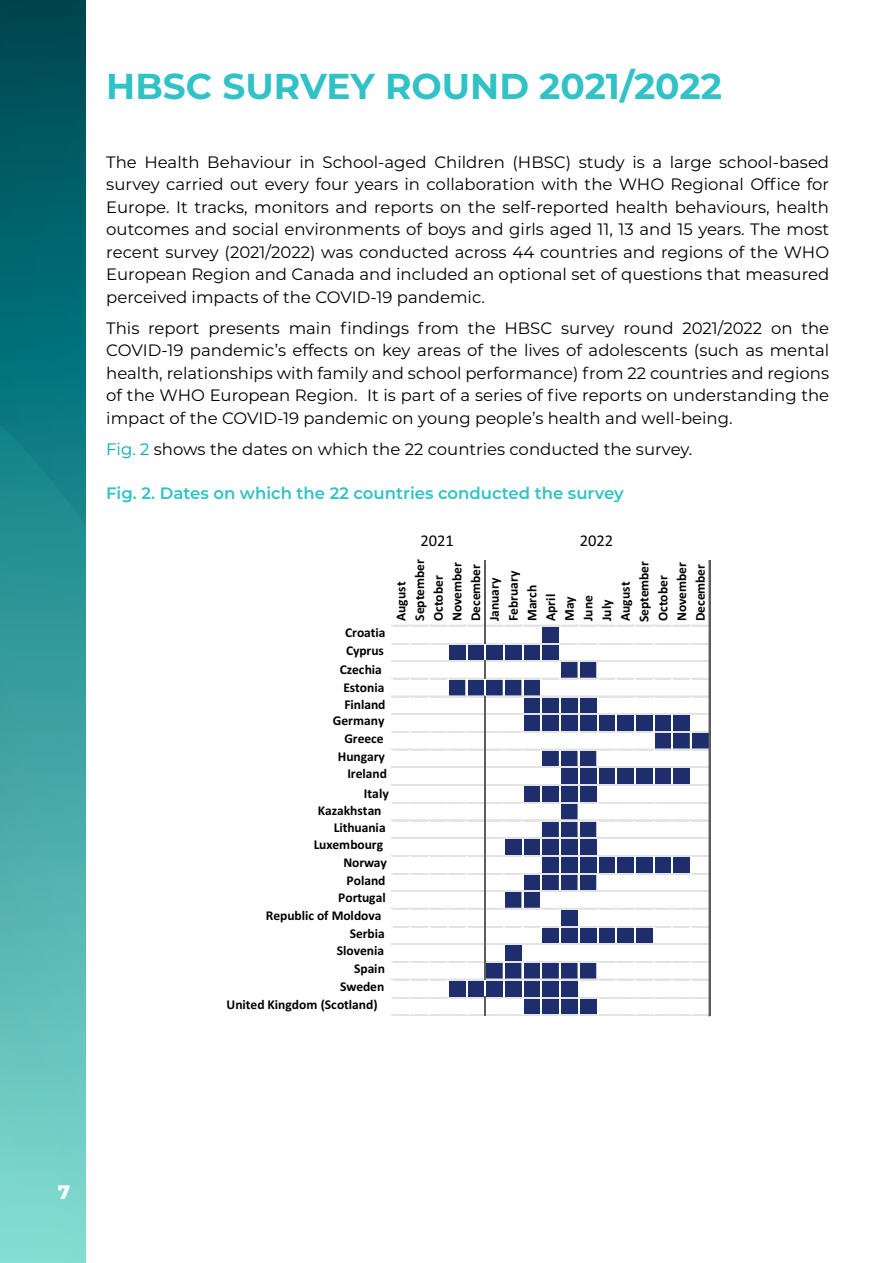
<style>
.page{position:relative;width:893px;height:1263px;background:#fff}
.page>*{position:absolute;margin:0;border:0;box-sizing:border-box;transform-origin:0 0}
.t1{font:700 36px "Montserrat";color:#30c2c6}
.t2{font:800 19.5px "Montserrat";color:#fff}
.main_text{font:16.5px/22.5px "Montserrat";color:#000;text-align:justify}
.t3{font:600 16.5px "Montserrat";color:#30c2c6}
.t4{font:16.5px "Calibri";color:#000}
.t5{font:700 13.65px "Calibri";color:#000}
.t6{font:700 13.5px/18.8px "Calibri";letter-spacing:-.005em;color:#000}
.s1{color:#00aaae}
</style>
<div class="page">
<svg style="left:0;top:0;width:85px;height:409px;background:#005f68"></svg>
<svg style="left:0;top:409px;width:85px;height:854px;background:#4badab"></svg>
<div style="left:541px;top:626px;width:19px;height:18px;background:#1e2d6b"></div>
<div style="left:448px;top:644px;width:112px;height:17px;background:#1e2d6b"></div>
<div style="left:560px;top:661px;width:38px;height:18px;background:#1e2d6b"></div>
<div style="left:448px;top:679px;width:94px;height:18px;background:#1e2d6b"></div>
<div style="left:523px;top:697px;width:75px;height:18px;background:#1e2d6b"></div>
<div style="left:523px;top:714px;width:168px;height:18px;background:#1e2d6b"></div>
<div style="left:654px;top:732px;width:56px;height:18px;background:#1e2d6b"></div>
<div style="left:541px;top:750px;width:57px;height:18px;background:#1e2d6b"></div>
<div style="left:560px;top:767px;width:131px;height:18px;background:#1e2d6b"></div>
<div style="left:523px;top:785px;width:75px;height:18px;background:#1e2d6b"></div>
<div style="left:560px;top:803px;width:19px;height:18px;background:#1e2d6b"></div>
<div style="left:541px;top:820px;width:57px;height:18px;background:#1e2d6b"></div>
<div style="left:504px;top:838px;width:94px;height:18px;background:#1e2d6b"></div>
<div style="left:541px;top:856px;width:150px;height:18px;background:#1e2d6b"></div>
<div style="left:523px;top:874px;width:75px;height:17px;background:#1e2d6b"></div>
<div style="left:504px;top:891px;width:38px;height:18px;background:#1e2d6b"></div>
<div style="left:560px;top:909px;width:19px;height:18px;background:#1e2d6b"></div>
<div style="left:541px;top:927px;width:113px;height:18px;background:#1e2d6b"></div>
<div style="left:504px;top:944px;width:19px;height:18px;background:#1e2d6b"></div>
<div style="left:485px;top:962px;width:113px;height:18px;background:#1e2d6b"></div>
<div style="left:448px;top:980px;width:131px;height:18px;background:#1e2d6b"></div>
<div style="left:523px;top:997px;width:75px;height:17px;background:#1e2d6b"></div>
<hr style="left:391px;top:625px;width:93px;height:2px;background:#e2e3e3">
<hr style="left:486px;top:625px;width:223px;height:2px;background:#e2e3e3">
<hr style="left:391px;top:643px;width:93px;height:1px;background:#e2e3e3">
<hr style="left:484px;top:560px;width:2px;height:84px;background:#5d5d5d">
<hr style="left:486px;top:643px;width:223px;height:1px;background:#e2e3e3">
<hr style="left:391px;top:660px;width:93px;height:2px;background:#e2e3e3">
<svg style="left:484px;top:644px;width:2px;height:16px"></svg>
<hr style="left:486px;top:660px;width:223px;height:2px;background:#e2e3e3">
<hr style="left:391px;top:678px;width:93px;height:2px;background:#e2e3e3">
<hr style="left:484px;top:660px;width:2px;height:20px;background:#5d5d5d">
<hr style="left:486px;top:678px;width:223px;height:2px;background:#e2e3e3">
<hr style="left:391px;top:696px;width:93px;height:1px;background:#e2e3e3">
<svg style="left:484px;top:680px;width:2px;height:16px"></svg>
<hr style="left:486px;top:696px;width:223px;height:1px;background:#e2e3e3">
<hr style="left:391px;top:713px;width:93px;height:2px;background:#e2e3e3">
<hr style="left:486px;top:713px;width:223px;height:2px;background:#e2e3e3">
<hr style="left:391px;top:731px;width:93px;height:2px;background:#e2e3e3">
<hr style="left:486px;top:731px;width:223px;height:2px;background:#e2e3e3">
<hr style="left:391px;top:749px;width:93px;height:1px;background:#e2e3e3">
<hr style="left:486px;top:749px;width:223px;height:1px;background:#e2e3e3">
<hr style="left:391px;top:766px;width:93px;height:1px;background:#e2e3e3">
<hr style="left:391px;top:767px;width:93px;height:1px;background:#e2e3e3">
<hr style="left:486px;top:766px;width:223px;height:1px;background:#e2e3e3">
<hr style="left:486px;top:767px;width:223px;height:1px;background:#e2e3e3">
<hr style="left:391px;top:784px;width:93px;height:2px;background:#e2e3e3">
<hr style="left:486px;top:784px;width:223px;height:2px;background:#e2e3e3">
<hr style="left:391px;top:802px;width:93px;height:2px;background:#e2e3e3">
<hr style="left:486px;top:802px;width:223px;height:2px;background:#e2e3e3">
<hr style="left:391px;top:819px;width:93px;height:1px;background:#e2e3e3">
<hr style="left:391px;top:820px;width:93px;height:1px;background:#e2e3e3">
<hr style="left:486px;top:819px;width:223px;height:1px;background:#e2e3e3">
<hr style="left:486px;top:820px;width:223px;height:1px;background:#e2e3e3">
<hr style="left:391px;top:837px;width:93px;height:2px;background:#e2e3e3">
<hr style="left:486px;top:837px;width:223px;height:2px;background:#e2e3e3">
<hr style="left:391px;top:855px;width:93px;height:2px;background:#e2e3e3">
<hr style="left:486px;top:855px;width:223px;height:2px;background:#e2e3e3">
<hr style="left:391px;top:873px;width:93px;height:1px;background:#e2e3e3">
<hr style="left:486px;top:873px;width:223px;height:1px;background:#e2e3e3">
<hr style="left:391px;top:890px;width:93px;height:2px;background:#e2e3e3">
<hr style="left:486px;top:890px;width:223px;height:2px;background:#e2e3e3">
<hr style="left:391px;top:908px;width:93px;height:2px;background:#e2e3e3">
<hr style="left:486px;top:908px;width:223px;height:2px;background:#e2e3e3">
<hr style="left:391px;top:926px;width:93px;height:1px;background:#e2e3e3">
<hr style="left:486px;top:926px;width:223px;height:1px;background:#e2e3e3">
<hr style="left:391px;top:943px;width:93px;height:2px;background:#e2e3e3">
<hr style="left:486px;top:943px;width:223px;height:2px;background:#e2e3e3">
<hr style="left:391px;top:961px;width:93px;height:2px;background:#e2e3e3">
<hr style="left:486px;top:961px;width:223px;height:2px;background:#e2e3e3">
<hr style="left:391px;top:979px;width:93px;height:2px;background:#e2e3e3">
<hr style="left:484px;top:696px;width:2px;height:285px;background:#5d5d5d">
<hr style="left:486px;top:979px;width:223px;height:2px;background:#e2e3e3">
<hr style="left:391px;top:997px;width:93px;height:1px;background:#e2e3e3">
<hr style="left:486px;top:997px;width:223px;height:1px;background:#e2e3e3">
<hr style="left:391px;top:1014px;width:93px;height:2px;background:#e2e3e3">
<hr style="left:486px;top:1014px;width:223px;height:2px;background:#e2e3e3">
<svg style="left:391px;top:679px;width:2px;height:302px"></svg>
<svg style="left:409px;top:679px;width:2px;height:302px"></svg>
<svg style="left:428px;top:679px;width:2px;height:302px"></svg>
<svg style="left:447px;top:644px;width:2px;height:353px"></svg>
<svg style="left:466px;top:644px;width:1px;height:353px"></svg>
<svg style="left:484px;top:981px;width:2px;height:35px"></svg>
<svg style="left:503px;top:644px;width:2px;height:353px"></svg>
<svg style="left:522px;top:644px;width:2px;height:370px"></svg>
<svg style="left:540px;top:627px;width:2px;height:387px"></svg>
<svg style="left:559px;top:627px;width:2px;height:387px"></svg>
<svg style="left:578px;top:662px;width:2px;height:352px"></svg>
<svg style="left:596px;top:644px;width:2px;height:370px"></svg>
<svg style="left:615px;top:661px;width:2px;height:320px"></svg>
<svg style="left:634px;top:679px;width:2px;height:302px"></svg>
<svg style="left:653px;top:679px;width:1px;height:302px"></svg>
<svg style="left:671px;top:679px;width:2px;height:302px"></svg>
<svg style="left:690px;top:679px;width:2px;height:302px"></svg>
<hr style="left:709px;top:560px;width:2px;height:456px;background:#5d5d5d">
<p class="t1" style="left:106px;top:60px;width:617px">HBSC SURVEY ROUND 2021/2022</p>
<p class="main_text" style="left:106px;top:150px;width:724px">The Health Behaviour in School-aged Children (HBSC) study is a large school-based survey carried out every four years in collaboration with the WHO Regional Office for Europe. It tracks, monitors and reports on the self-reported health behaviours, health outcomes and social environments of boys and girls aged 11, 13 and 15 years. The most recent survey (2021/2022) was conducted across 44 countries and regions of the WHO European Region and Canada and included an optional set of questions that measured perceived impacts of the COVID-19 pandemic.</p>
<p class="main_text" style="left:106px;top:316px;width:724px">This report presents main findings from the HBSC survey round 2021/2022 on the COVID-19 pandemic’s effects on key areas of the lives of adolescents (such as mental health, relationships with family and school performance) from 22 countries and regions of the WHO European Region. It is part of a series of five reports on understanding the impact of the COVID-19 pandemic on young people’s health and well-being.</p>
<p class="main_text" style="left:106px;top:437px;width:588px"><span class="s1">Fig. 2</span> shows the dates on which the 22 countries conducted the survey.</p>
<p class="t3" style="left:106px;top:481px;width:519px">Fig. 2. Dates on which the 22 countries conducted the survey</p>
<p class="t4" style="left:421px;top:529px;width:35px">2021</p>
<p class="t4" style="left:580px;top:529px;width:35px">2022</p>
<p class="t6" style="left:345px;top:623px;width:42px;line-height:17.7px">Croatia<br>Cyprus</p>
<p class="t6" style="left:340px;top:660px;width:47px;line-height:17.7px">Czechia<br>Estonia<br>Finland</p>
<p class="t6" style="left:333px;top:712px;width:55px;line-height:17.7px;text-align:right">Germany<br>Greece<br>Hungary<br>Ireland</p>
<p class="t5" style="left:364px;top:783px;width:27px">Italy</p>
<p class="t6" style="left:334px;top:803px;width:53px;line-height:16px;text-indent:-16px">Kazakhstan<br>Lithuania</p>
<p class="t6" style="left:314px;top:835px;width:71px">Luxembourg</p>
<p class="t6" style="left:343px;top:853px;width:45px">Norway</p>
<p class="t6" style="left:347px;top:870px;width:40px">Poland</p>
<p class="t6" style="left:338px;top:888px;width:49px">Portugal</p>
<p class="t6" style="left:266px;top:906px;width:117px">Republic of Moldova</p>
<p class="t6" style="left:350px;top:924px;width:37px">Serbia</p>
<p class="t6" style="left:337px;top:941px;width:49px">Slovenia</p>
<p class="t6" style="left:354px;top:959px;width:32px">Spain</p>
<p class="t6" style="left:340px;top:977px;width:46px">Sweden</p>
<p class="t6" style="left:227px;top:995px;width:152px">United Kingdom (Scotland)</p>
<p class="t6" style="left:391px;top:622px;width:64px;rotate:-90deg">August<br>September<br>October<br>November<br>December<br>January<br>February<br>March<br>April<br>May<br>June<br>July<br>August<br>September<br>October<br>November<br>December</p>
<p class="t2" style="left:58px;top:1178px;width:14px">7</p>
</div>
